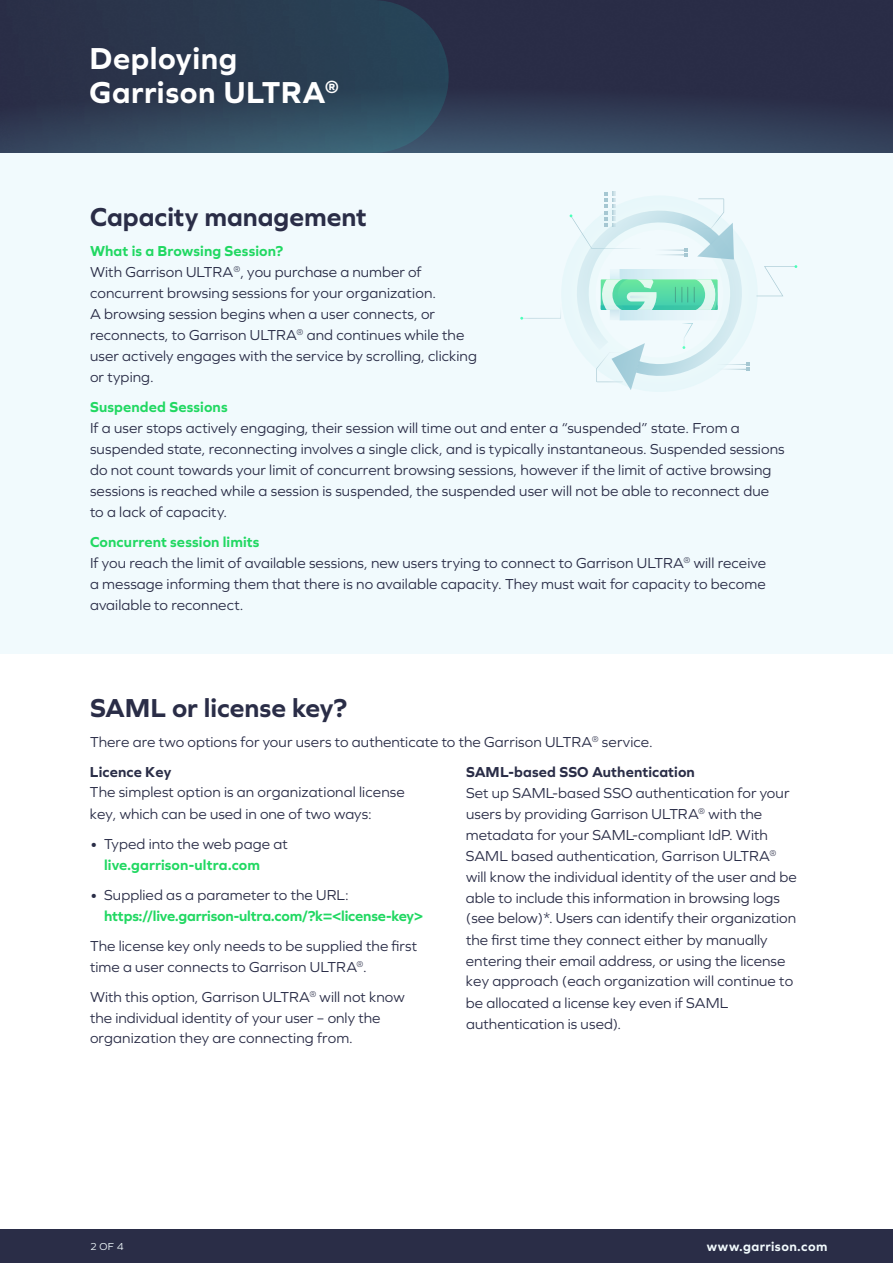
<style>
.page{position:relative;width:893px;height:1263px;background:#fff}
.page>*{position:absolute;margin:0;border:0;box-sizing:border-box;transform-origin:0 0}
.t1{font:700 31.5px/34.5px "Graphie";letter-spacing:.02em;color:#fff}
.t2{font:700 27px "Graphie";color:#2a2d47}
.t3{font:15px/21px "Graphie";letter-spacing:.005em;color:#2a2d47}
.t4{font:700 15px "Graphie";letter-spacing:-.015em;color:#21d862}
.t5{font:700 15px "Graphie";letter-spacing:.005em;color:#21d862}
.t6{font:700 15px "Graphie";letter-spacing:.005em;color:#2a2d47}
.t7{font:700 13.5px "Graphie";letter-spacing:.03em;color:#f1fafd}
.t8{font:10.5px "Graphie";color:#f1fafd}
.s1{font-weight:700;color:#21d862}
.s2{font-weight:700}
</style>
<div class="page">
<div style="left:0;top:137px;width:893px;height:517px;background:#f1fafd"></div>
<img style="left:449px;top:0;width:444px;height:153px">
<img style="left:0;top:0;width:449px;height:153px">
<div style="left:0;top:1229px;width:893px;height:34px;background:#2a2d47"></div>
<svg style="left:520px;top:192px;width:277px;height:198px"></svg>
<h1 class="t1" style="left:90px;top:40px;width:251px">Deploying<br>Garrison ULTRA<sup>®</sup></h1>
<h2 class="t2" style="left:90px;top:201px;width:278px">Capacity management</h2>
<p class="t3" style="left:90px;top:240px;width:389px"><span class="s1">What is a Browsing Session?<br></span>With Garrison ULTRA<sup>®</sup>, you purchase a number of concurrent browsing sessions for your organization.<br>A browsing session begins when a user connects, or reconnects, to Garrison ULTRA<sup>®</sup> and continues while the user actively engages with the service by scrolling, clicking or typing.</p>
<p class="t5" style="left:90px;top:398px;width:139px">Suspended Sessions</p>
<p class="t3" style="left:90px;top:417px;width:696px">If a user stops actively engaging, their session will time out and enter a “suspended” state. From a suspended state, reconnecting involves a single click, and is typically instantaneous. Suspended sessions do not count towards your limit of concurrent browsing sessions, however if the limit of active browsing sessions is reached while a session is suspended, the suspended user will not be able to reconnect due to a lack of capacity.</p>
<p class="t3" style="left:90px;top:531px;width:678px"><span class="s1">Concurrent session limits<br></span>If you reach the limit of available sessions, new users trying to connect to Garrison ULTRA<sup>®</sup> will receive a message informing them that there is no available capacity. They must wait for capacity to become available to reconnect.</p>
<h2 class="t2" style="left:90px;top:692px;width:259px">SAML or license key?</h2>
<p class="t3" style="left:90px;top:727px;width:564px;line-height:29.8px">There are two options for your users to authenticate to the Garrison ULTRA<sup>®</sup> service.<br><span class="s2">Licence Key</span></p>
<p class="t3" style="left:90px;top:781px;width:316px;line-height:21.6px">The simplest option is an organizational license key, which can be used in one of two ways:</p>
<p class="t3" style="left:90px;top:833px;width:199px">• Typed into the web page at</p>
<p class="t5" style="left:104px;top:856px;width:158px">live.garrison-ultra.com</p>
<p class="t3" style="left:90px;top:884px;width:260px">• Supplied as a parameter to the URL:</p>
<p class="t4" style="left:104px;top:907px;width:321px">https://live.garrison-ultra.com/?k=&lt;license-key&gt;</p>
<p class="t3" style="left:90px;top:935px;width:329px">The license key only needs to be supplied the first time a user connects to Garrison ULTRA<sup>®</sup>.</p>
<p class="t3" style="left:90px;top:986px;width:316px">With this option, Garrison ULTRA<sup>®</sup> will not know the individual identity of your user – only the organization they are connecting from.</p>
<p class="t6" style="left:466px;top:763px;width:230px">SAML-based SSO Authentication</p>
<p class="t3" style="left:466px;top:782px;width:332px">Set up SAML-based SSO authentication for your users by providing Garrison ULTRA<sup>®</sup> with the metadata for your SAML-compliant IdP. With SAML based authentication, Garrison ULTRA<sup>® </sup>will know the individual identity of the user and be able to include this information in browsing logs (see below)*. Users can identify their organization the first time they connect either by manually entering their email address, or using the license key approach (each organization will continue to be allocated a license key even if SAML authentication is used).</p>
<p class="t8" style="left:90px;top:1240px;width:35px">2 OF 4</p>
<p class="t7" style="left:707px;top:1239px;width:122px">www.garrison.com</p>
</div>
